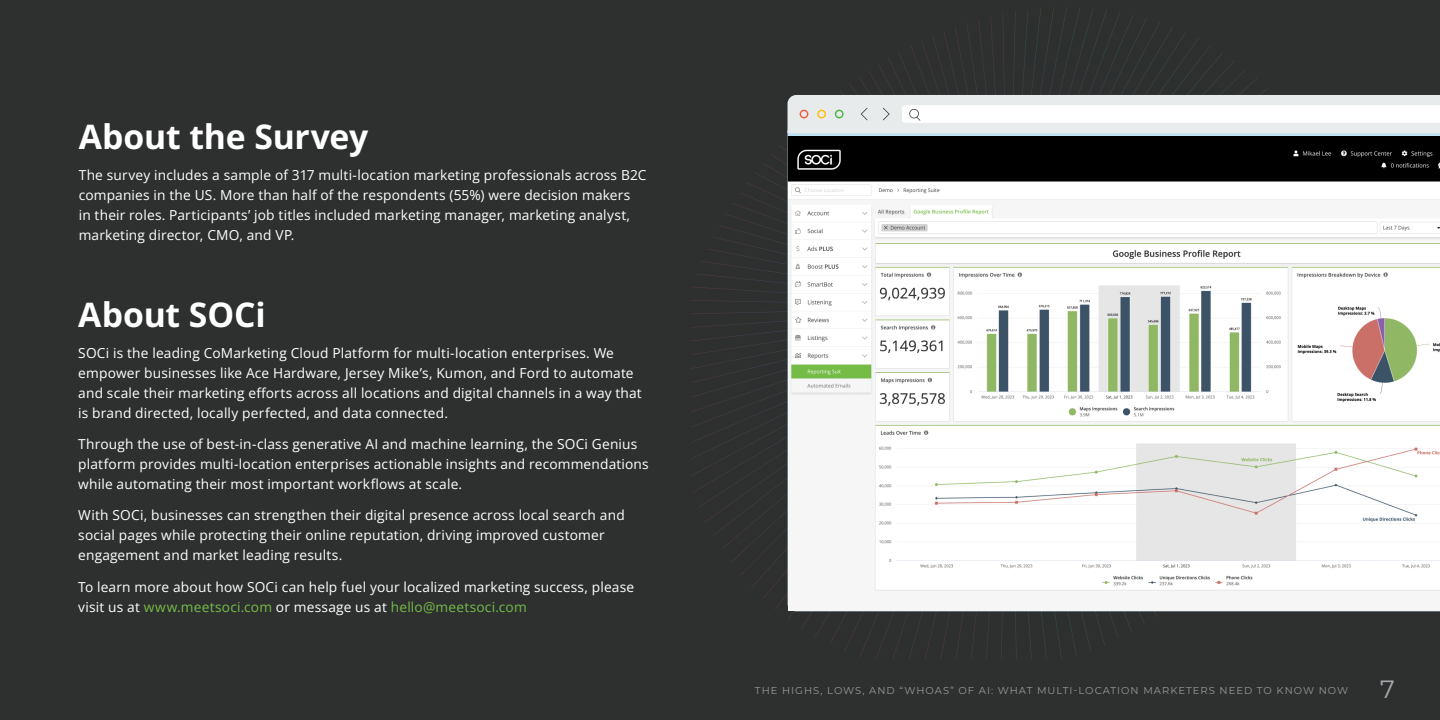
<style>
.page{position:relative;width:1440px;height:720px;background:#2e3030}
.page>*{position:absolute;margin:0;border:0;box-sizing:border-box;transform-origin:0 0}
.Body_Text{font:33.75px "Open Sans";letter-spacing:-.005em;color:#fff}
.t1{font:100 25px "Montserrat";color:#a8a9ad}
.Body_Text-2{font:13.75px/20px "Open Sans";letter-spacing:.01em;color:#fff}
.Cover_Title{font:100 10px "Montserrat";letter-spacing:.1em;color:#969797}
.s1{color:#74bc46}
</style>
<div class="page">
<svg style="left:691px;top:8px;width:749px;height:651px"></svg>
<img style="left:788px;top:137px;width:652px;height:474px">
<p class="Body_Text" style="left:79px;top:113px;width:291px">About the Survey</p>
<p class="Body_Text-2" style="left:79px;top:164px;width:569px">The survey includes a sample of 317 multi-location marketing professionals across B2C companies in the US. More than half of the respondents (55%) were decision makers<br>in their roles. Participants’ job titles included marketing manager, marketing analyst, marketing director, CMO, and VP.</p>
<p class="Body_Text" style="left:78px;top:291px;width:189px">About SOCi</p>
<p class="Body_Text-2" style="left:78px;top:342px;width:565px">SOCi is the leading CoMarketing Cloud Platform for multi-location enterprises. We empower businesses like Ace Hardware, Jersey Mike’s, Kumon, and Ford to automate and scale their marketing efforts across all locations and digital channels in a way that is brand directed, locally perfected, and data connected.</p>
<p class="Body_Text-2" style="left:78px;top:434px;width:572px">Through the use of best-in-class generative AI and machine learning, the SOCi Genius platform provides multi-location enterprises actionable insights and recommendations while automating their most important workflows at scale.</p>
<p class="Body_Text-2" style="left:78px;top:505px;width:548px">With SOCi, businesses can strengthen their digital presence across local search and social pages while protecting their online reputation, driving improved customer engagement and market leading results.</p>
<p class="Body_Text-2" style="left:78px;top:576px;width:557px">To learn more about how SOCi can help fuel your localized marketing success, please visit us at <span class="s1">www.meetsoci.com</span> or message us at <span class="s1">hello@meetsoci.com</span></p>
<p class="Cover_Title" style="left:755px;top:684px;width:595px">THE HIGHS, LOWS, AND “WHOAS” OF AI: WHAT MULTI-LOCATION MARKETERS NEED TO KNOW NOW</p>
<p class="t1" style="left:1380px;top:672px;width:16px">7</p>
</div>
